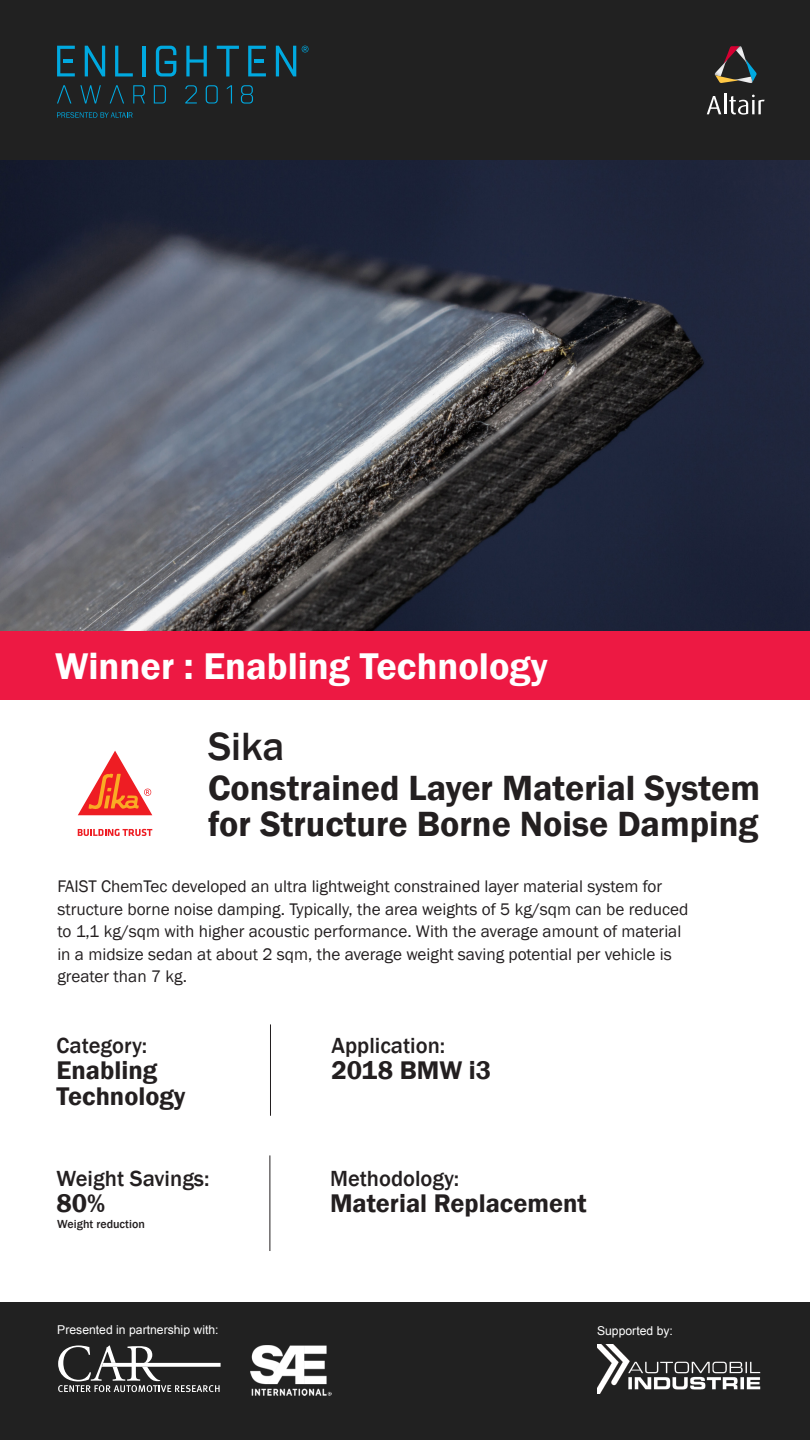
<style>
.page{position:relative;width:810px;height:1440px;background:#fff}
.page>*{position:absolute;margin:0;border:0;box-sizing:border-box;transform-origin:0 0}
.t1{font:500 40.5px "Franklin Gothic";color:#231f20}
.t2{font:600 38.25px "Franklin Gothic";color:#fff}
.t3{font:600 36px/35.2px "Franklin Gothic";color:#231f20}
.t4{font:600 26.25px/26.2px "Franklin Gothic";color:#231f20}
.t5{font:500 22.5px "Franklin Gothic";color:#231f20}
.t6{font:17.25px/22.5px "Franklin Gothic";color:#231f20}
.t7{font:12.23px "Arial";color:#fff}
.t8{font:500 12px "Franklin Gothic";color:#231f20}
</style>
<div class="page">
<div style="left:0;top:0;width:810px;height:160px;background:#212121"></div>
<div style="left:0;top:1303px;width:810px;height:137px;background:#212121"></div>
<img style="left:0;top:160px;width:810px;height:472px">
<svg style="left:85px;top:46px;width:20px;height:30px"></svg>
<svg style="left:115px;top:46px;width:18px;height:31px"></svg>
<hr style="left:143px;top:46px;width:3px;height:30px;background:#00a9e0">
<svg style="left:186px;top:46px;width:21px;height:30px"></svg>
<svg style="left:217px;top:46px;width:22px;height:31px"></svg>
<svg style="left:276px;top:46px;width:20px;height:30px"></svg>
<svg style="left:156px;top:46px;width:20px;height:31px"></svg>
<svg style="left:57px;top:46px;width:18px;height:30px"></svg>
<svg style="left:248px;top:46px;width:18px;height:30px"></svg>
<svg style="left:80px;top:85px;width:21px;height:18px"></svg>
<svg style="left:133px;top:85px;width:12px;height:18px"></svg>
<svg style="left:154px;top:85px;width:12px;height:18px"></svg>
<svg style="left:57px;top:85px;width:14px;height:18px"></svg>
<svg style="left:110px;top:85px;width:14px;height:18px"></svg>
<svg style="left:57px;top:112px;width:76px;height:6px"></svg>
<svg style="left:185px;top:85px;width:12px;height:18px"></svg>
<svg style="left:206px;top:85px;width:12px;height:18px"></svg>
<svg style="left:227px;top:85px;width:5px;height:18px"></svg>
<svg style="left:241px;top:85px;width:12px;height:19px"></svg>
<svg style="left:302px;top:46px;width:7px;height:6px"></svg>
<svg style="left:58px;top:1345px;width:163px;height:47px"></svg>
<img style="left:597px;top:1345px;width:164px;height:49px">
<img style="left:250px;top:1345px;width:82px;height:50px">
<svg style="left:78px;top:751px;width:74px;height:64px"></svg>
<svg style="left:78px;top:829px;width:74px;height:7px"></svg>
<svg style="left:714px;top:46px;width:43px;height:37px"></svg>
<svg style="left:707px;top:96px;width:14px;height:18px"></svg>
<hr style="left:724px;top:93px;width:2px;height:21px;background:#fff">
<svg style="left:729px;top:95px;width:36px;height:20px"></svg>
<hr style="left:270px;top:1155px;width:1px;height:96px;background:#231f20">
<hr style="left:270px;top:1024px;width:1px;height:92px;background:#231f20">
<div style="left:0;top:632px;width:810px;height:68px;background:#ed1943"></div>
<p class="t2" style="left:55px;top:643px;width:494px">Winner : Enabling Technology</p>
<p class="t1" style="left:208px;top:721px;width:78px">Sika</p>
<p class="t3" style="left:208px;top:771px;width:554px">Constrained Layer Material System for Structure Borne Noise Damping</p>
<p class="t6" style="left:57px;top:876px;width:633px">FAIST ChemTec developed an ultra lightweight constrained layer material system for structure borne noise damping. Typically, the area weights of 5 kg/sqm can be reduced to 1,1 kg/sqm with higher acoustic performance. With the average amount of material in a midsize sedan at about 2 sqm, the average weight saving potential per vehicle is greater than 7 kg.</p>
<p class="t5" style="left:57px;top:1031px;width:92px">Category:</p>
<p class="t4" style="left:57px;top:1057px;width:131px">Enabling<br>Technology</p>
<p class="t5" style="left:57px;top:1164px;width:155px">Weight Savings:</p>
<p class="t4" style="left:57px;top:1190px;width:50px">80%</p>
<p class="t8" style="left:57px;top:1217px;width:89px">Weight reduction</p>
<p class="t5" style="left:332px;top:1032px;width:115px">Application:</p>
<p class="t4" style="left:332px;top:1058px;width:161px">2018 BMW i3</p>
<p class="t5" style="left:330px;top:1164px;width:131px">Methodology:</p>
<p class="t4" style="left:330px;top:1190px;width:258px">Material Replacement</p>
<p class="t7" style="left:57px;top:1322px;width:163px">Presented in partnership with:</p>
<p class="t7" style="left:597px;top:1323px;width:77px">Supported by:</p>
</div>
